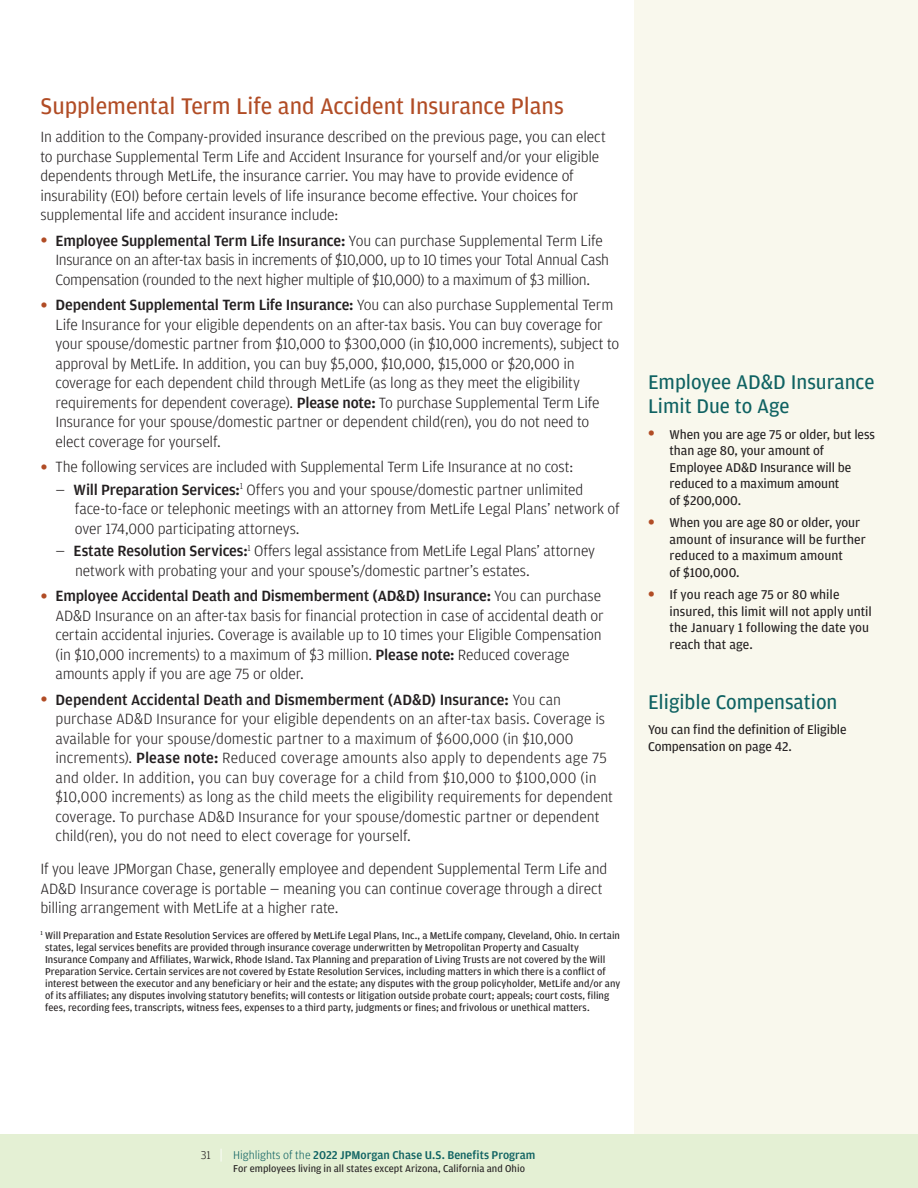
<style>
.page{position:relative;width:918px;height:1188px;background:#fff}
.page>*{position:absolute;margin:0;border:0;box-sizing:border-box;transform-origin:0 0}
.t1{font:24px "Amplitude";color:#b14c25}
.t2{font:21px/24px "Amplitude";color:#0f6262}
.t3{font:300 15.75px/19.5px "Amplitude";letter-spacing:-.01em;color:#231f20}
.t4{font:300 15.75px/19.5px "Amplitude";letter-spacing:-.03em;color:#231f20}
.t5{font:13.5px/16.5px "Amplitude";color:#231f20}
.t6{font:500 12px "Amplitude";color:#0f6262}
.t7{font:10.5px/12px "Amplitude";letter-spacing:.005em;color:#231f20}
.s1{font-weight:400;font-size:21.6px;color:#b14c25}
.s2{font-weight:500}
.s3{font-size:21.6px;color:#b14c25}
.s4{font-weight:300;color:#231f20}
.s5{font-weight:300;font-size:15.75px;color:#fff}
.s6{font-weight:300}
</style>
<div class="page">
<div style="left:634px;top:0;width:284px;height:1188px;background:#f9f8ed"></div>
<div style="left:0;top:1134px;width:918px;height:54px;background:#e4f0d4"></div>
<h1 class="t1" style="left:40px;top:92px;width:525px">Supplemental Term Life and Accident Insurance Plans</h1>
<p class="t3" style="left:40px;top:127px;width:567px">In addition to the Company-provided insurance described on the previous page, you can elect to purchase Supplemental Term Life and Accident Insurance for yourself and/or your eligible dependents through MetLife, the insurance carrier. You may have to provide evidence of insurability (EOI) before certain levels of life insurance become effective. Your choices for supplemental life and accident insurance include:</p>
<p class="t4" style="left:56px;top:231px;width:555px;text-indent:-15px"><span class="s1">•</span> <span class="s2">Employee Supplemental Term Life Insurance:</span> You can purchase Supplemental Term Life<br>Insurance on an after-tax basis in increments of $10,000, up to 10 times your Total Annual Cash<br>Compensation (rounded to the next higher multiple of $10,000) to a maximum of $3 million.</p>
<p class="t3" style="left:56px;top:295px;width:565px;text-indent:-15px"><span class="s1">•</span> <span class="s2">Dependent Supplemental Term Life Insurance:</span> You can also purchase Supplemental Term Life Insurance for your eligible dependents on an after-tax basis. You can buy coverage for your spouse/domestic partner from $10,000 to $300,000 (in $10,000 increments), subject to approval by MetLife. In addition, you can buy $5,000, $10,000, $15,000 or $20,000 in coverage for each dependent child through MetLife (as long as they meet the eligibility requirements for dependent coverage). <span class="s2">Please note:</span> To purchase Supplemental Term Life Insurance for your spouse/domestic partner or dependent child(ren), you do not need to elect coverage for yourself.</p>
<p class="t3" style="left:40px;top:457px;width:534px"><span class="s1">•</span> The following services are included with Supplemental Term Life Insurance at no cost:</p>
<p class="t3" style="left:75px;top:480px;width:546px;text-indent:-19px">— <span class="s2">Will Preparation Services:</span><sup>1</sup> Offers you and your spouse/domestic partner unlimited face-to-face or telephonic meetings with an attorney from MetLife Legal Plans’ network of over 174,000 participating attorneys.</p>
<p class="t3" style="left:75px;top:541px;width:522px;text-indent:-20px">— <span class="s2">Estate Resolution Services:</span><sup>1</sup> Offers legal assistance from MetLife Legal Plans’ attorney network with probating your and your spouse’s/domestic partner’s estates.</p>
<p class="t3" style="left:56px;top:586px;width:550px;text-indent:-15px"><span class="s1">•</span> <span class="s2">Employee Accidental Death and Dismemberment (AD&amp;D) Insurance:</span> You can purchase AD&amp;D Insurance on an after-tax basis for financial protection in case of accidental death or certain accidental injuries. Coverage is available up to 10 times your Eligible Compensation (in $10,000 increments) to a maximum of $3 million. <span class="s2">Please note:</span> Reduced coverage amounts apply if you are age 75 or older.</p>
<p class="t3" style="left:56px;top:690px;width:559px;text-indent:-15px"><span class="s1">•</span> <span class="s2">Dependent Accidental Death and Dismemberment (AD&amp;D) Insurance:</span> You can purchase AD&amp;D Insurance for your eligible dependents on an after-tax basis. Coverage is available for your spouse/domestic partner to a maximum of $600,000 (in $10,000 increments). <span class="s2">Please note:</span> Reduced coverage amounts also apply to dependents age 75 and older. In addition, you can buy coverage for a child from $10,000 to $100,000 (in $10,000 increments) as long as the child meets the eligibility requirements for dependent coverage. To purchase AD&amp;D Insurance for your spouse/domestic partner or dependent child(ren), you do not need to elect coverage for yourself.</p>
<p class="t3" style="left:41px;top:859px;width:568px">If you leave JPMorgan Chase, generally employee and dependent Supplemental Term Life and<br>AD&amp;D Insurance coverage is portable — meaning you can continue coverage through a direct billing arrangement with MetLife at a higher rate.</p>
<p class="t7" style="left:45px;top:929px;width:577px;text-indent:-5px"><sup>1</sup> Will Preparation and Estate Resolution Services are offered by MetLife Legal Plans, Inc., a MetLife company, Cleveland, Ohio. In certain states, legal services benefits are provided through insurance coverage underwritten by Metropolitan Property and Casualty Insurance Company and Affiliates, Warwick, Rhode Island. Tax Planning and preparation of Living Trusts are not covered by the Will Preparation Service. Certain services are not covered by Estate Resolution Services, including matters in which there is a conflict of interest between the executor and any beneficiary or heir and the estate; any disputes with the group policyholder, MetLife and/or any of its affiliates; any disputes involving statutory benefits; will contests or litigation outside probate court; appeals; court costs, filing fees, recording fees, transcripts, witness fees, expenses to a third party, judgments or fines; and frivolous or unethical matters.</p>
<h2 class="t2" style="left:648px;top:371px;width:228px">Employee AD&amp;D Insurance<br>Limit Due to Age</h2>
<p class="t5" style="left:670px;top:426px;width:207px;text-indent:-22px"><span class="s3">•</span> When you are age 75 or older, but less than age 80, your amount of<br>Employee AD&amp;D Insurance will be reduced to a maximum amount<br>of $200,000.</p>
<p class="t5" style="left:670px;top:515px;width:198px;text-indent:-22px"><span class="s3">•</span> When you are age 80 or older, your amount of insurance will be further reduced to a maximum amount<br>of $100,000.</p>
<p class="t5" style="left:670px;top:587px;width:204px;text-indent:-22px"><span class="s3">•</span> If you reach age 75 or 80 while insured, this limit will not apply until the January 1 following the date you reach that age.</p>
<h2 class="t2" style="left:648px;top:690px;width:191px">Eligible Compensation</h2>
<p class="t5" style="left:648px;top:722px;width:200px">You can find the definition of Eligible<br>Compensation on page 42.</p>
<p class="t6" style="left:201px;top:1148px;width:336px"><span class="s4">31</span> <span class="s5">|</span> <span class="s6">Highlights of the</span> 2022 JPMorgan Chase U.S. Benefits Program</p>
<p class="t7" style="left:233px;top:1163px;width:293px">For employees living in all states except Arizona, California and Ohio</p>
</div>
